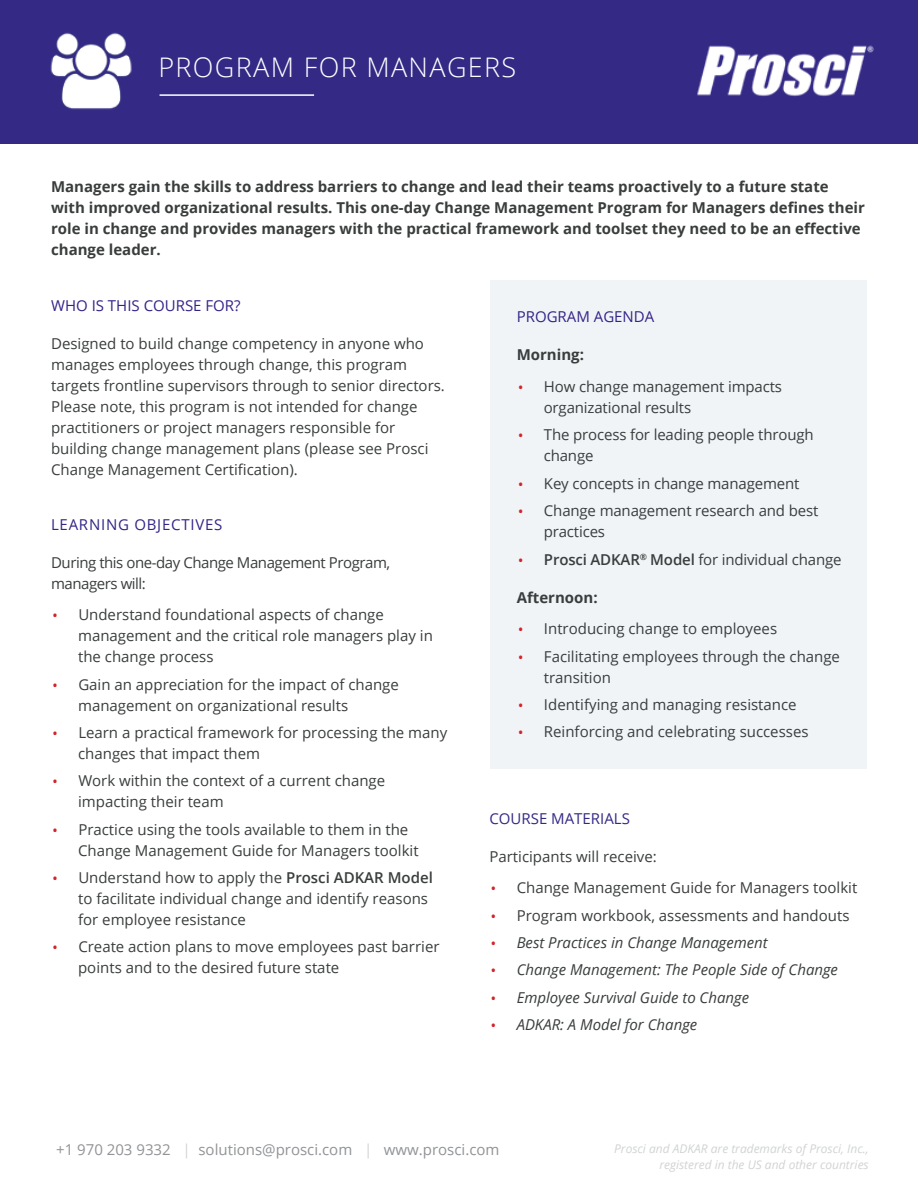
<style>
.page{position:relative;width:918px;height:1188px;background:#fff}
.page>*{position:absolute;margin:0;border:0;box-sizing:border-box;transform-origin:0 0}
.t1{font:300 27px "Open Sans";letter-spacing:.05em;color:#fff}
.t2{font:300 21px "Open Sans";color:#d2232a}
.t3{font:15px/21px "Open Sans";color:#3a3d3d}
.t4{font:700 15px/21px "Open Sans";color:#3a3d3d}
.t5{font:italic 15px "Open Sans";color:#3a3d3d}
.t6{font:15px/21px "Open Sans";letter-spacing:-.03em;color:#3a3d3d}
.t7{font:15px "Open Sans";color:#919396}
.t8{font:15px "Open Sans";color:#332588}
.t9{font:15px "Open Sans";letter-spacing:.05em;color:#332588}
.t10{font:15px "Open Sans";color:#342a86}
.t11{font:600 15px "Open Sans";letter-spacing:-.01em;color:#3a3d3d}
.t12{font:15px "Open Sans";color:#d1d3d4}
.t13{font:italic 12px/16.5px "Open Sans";color:#d1d3d4;text-align:right}
.t14{font:600 8.7px "Open Sans";color:#3a3d3d}
.s1{font-weight:600}
</style>
<div class="page">
<div style="left:490px;top:280px;width:377px;height:489px;background:#f1f4f7"></div>
<div style="left:0;top:0;width:918px;height:143px;background:#342a86"></div>
<img style="left:697px;top:45px;width:177px;height:51px">
<hr style="left:160px;top:94px;width:154px;height:2px;background:#fff">
<img style="left:50px;top:33px;width:82px;height:77px">
<h1 class="t1" style="left:158px;top:48px;width:359px">PROGRAM FOR MANAGERS</h1>
<p class="t4" style="left:51px;top:176px;width:815px">Managers gain the skills to address barriers to change and lead their teams proactively to a future state with improved organizational results. This one-day Change Management Program for Managers defines their role in change and provides managers with the practical framework and toolset they need to be an effective change leader.</p>
<p class="t8" style="left:51px;top:296px;width:191px">WHO IS THIS COURSE FOR?</p>
<p class="t3" style="left:51px;top:333px;width:395px">Designed to build change competency in anyone who manages employees through change, this program targets frontline supervisors through to senior directors.<br>Please note, this program is not intended for change practitioners or project managers responsible for building change management plans (please see Prosci Change Management Certification .(</p>
<p class="t9" style="left:51px;top:514px;width:173px">LEARNING OBJECTIVES</p>
<p class="t6" style="left:51px;top:551px;width:341px">During this one-day Change Management Program, managers will:</p>
<p class="t3" style="left:78px;top:604px;width:307px">Understand foundational aspects of change</p>
<h2 class="t2" style="left:51px;top:601px;width:9px">•</h2>
<h2 class="t2" style="left:51px;top:671px;width:9px">•</h2>
<h2 class="t2" style="left:51px;top:719px;width:9px">•</h2>
<h2 class="t2" style="left:51px;top:767px;width:9px">•</h2>
<h2 class="t2" style="left:51px;top:816px;width:9px">•</h2>
<h2 class="t2" style="left:51px;top:864px;width:9px">•</h2>
<h2 class="t2" style="left:51px;top:933px;width:9px">•</h2>
<p class="t3" style="left:78px;top:625px;width:356px">management and the critical role managers play in the change process</p>
<p class="t3" style="left:78px;top:673px;width:322px">Gain an appreciation for the impact of change</p>
<p class="t3" style="left:78px;top:691px;width:371px;line-height:27.5px">management on organizational results<br>Learn a practical framework for processing the many</p>
<p class="t3" style="left:78px;top:739px;width:309px;line-height:27.5px">changes that impact them<br>Work within the context of a current change</p>
<p class="t3" style="left:78px;top:788px;width:332px;line-height:27.5px">impacting their team<br>Practice using the tools available to them in the</p>
<p class="t3" style="left:78px;top:836px;width:356px;line-height:27.5px">Change Management Guide for Managers toolkit<br>Understand how to apply the <span class="s1">Prosci ADKAR Model</span></p>
<p class="t3" style="left:78px;top:888px;width:351px">to facilitate individual change and identify reasons for employee resistance</p>
<p class="t3" style="left:78px;top:936px;width:363px">Create action plans to move employees past barrier</p>
<p class="t3" style="left:78px;top:957px;width:263px">points and to the desired future state</p>
<p class="t8" style="left:517px;top:307px;width:139px">PROGRAM AGENDA</p>
<p class="t4" style="left:517px;top:344px;width:69px">Morning:</p>
<p class="t3" style="left:544px;top:376px;width:240px">How change management impacts</p>
<h2 class="t2" style="left:517px;top:373px;width:9px">•</h2>
<h2 class="t2" style="left:517px;top:421px;width:9px">•</h2>
<h2 class="t2" style="left:517px;top:470px;width:9px">•</h2>
<h2 class="t2" style="left:517px;top:497px;width:9px">•</h2>
<p class="t3" style="left:544px;top:393px;width:271px;line-height:27.5px">organizational results<br>The process for leading people through</p>
<p class="t3" style="left:544px;top:442px;width:257px;line-height:27.5px">change<br>Key concepts in change management</p>
<p class="t3" style="left:544px;top:500px;width:276px">Change management research and best</p>
<p class="t3" style="left:544px;top:521px;width:63px">practices</p>
<p class="t3" style="left:650px;top:548px;width:193px"><span class="s1">Model</span> for individual change</p>
<p class="t14" style="left:640px;top:550px;width:9px">®</p>
<p class="t11" style="left:544px;top:549px;width:97px">Prosci ADKAR</p>
<h2 class="t2" style="left:517px;top:546px;width:9px">•</h2>
<p class="t4" style="left:517px;top:586px;width:82px">Afternoon:</p>
<p class="t3" style="left:544px;top:618px;width:235px">Introducing change to employees</p>
<h2 class="t2" style="left:517px;top:615px;width:9px">•</h2>
<h2 class="t2" style="left:517px;top:643px;width:9px">•</h2>
<h2 class="t2" style="left:517px;top:691px;width:9px">•</h2>
<h2 class="t2" style="left:517px;top:718px;width:9px">•</h2>
<p class="t3" style="left:544px;top:645px;width:298px">Facilitating employees through the change</p>
<p class="t3" style="left:544px;top:663px;width:254px;line-height:27.5px">transition<br>Identifying and managing resistance</p>
<p class="t3" style="left:544px;top:721px;width:266px">Reinforcing and celebrating successes</p>
<p class="t10" style="left:489px;top:808px;width:142px">COURSE MATERIALS</p>
<p class="t3" style="left:517px;top:840px;width:342px;line-height:31.7px;text-indent:-27px">Participants will receive:<br>Change Management Guide for Managers toolkit</p>
<h2 class="t2" style="left:489px;top:874px;width:9px">•</h2>
<h2 class="t2" style="left:489px;top:902px;width:9px">•</h2>
<p class="t3" style="left:517px;top:904px;width:334px">Program workbook, assessments and handouts</p>
<h2 class="t2" style="left:489px;top:929px;width:9px">•</h2>
<p class="t5" style="left:517px;top:932px;width:253px">Best Practices in Change Management</p>
<h2 class="t2" style="left:489px;top:956px;width:9px">•</h2>
<p class="t5" style="left:517px;top:960px;width:323px">Change Management: The People Side of Change</p>
<h2 class="t2" style="left:489px;top:984px;width:9px">•</h2>
<p class="t5" style="left:517px;top:987px;width:234px">Employee Survival Guide to Change</p>
<h2 class="t2" style="left:489px;top:1011px;width:9px">•</h2>
<p class="t5" style="left:517px;top:1014px;width:182px">ADKAR A: Model for Change</p>
<p class="t7" style="left:56px;top:1139px;width:116px">+1 970 203 9332</p>
<p class="t12" style="left:182px;top:1139px;width:10px">|</p>
<p class="t7" style="left:198px;top:1139px;width:155px">solutions@prosci.com</p>
<p class="t12" style="left:364px;top:1139px;width:10px">|</p>
<p class="t7" style="left:384px;top:1139px;width:117px">www.prosci.com</p>
<p class="t13" style="left:614px;top:1140px;width:256px">Prosci and ADKAR are trademarks of Prosci, Inc., registered in the US and other countries</p>
</div>
